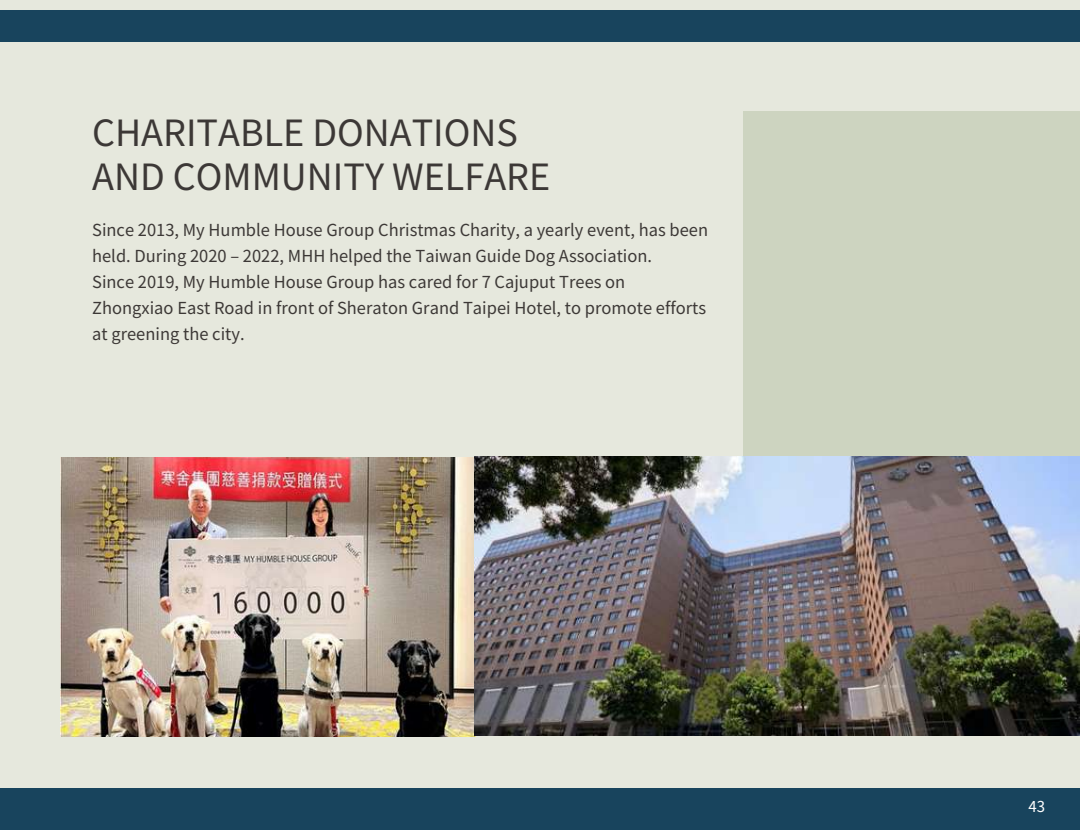
<style>
.page{position:relative;width:1080px;height:830px;background:#fff}
.page>*{position:absolute;margin:0;border:0;box-sizing:border-box;transform-origin:0 0}
.t1{font:36px/43.8px "Noto Sans TC";color:#3c3836}
.t2{font:16.5px/25.8px "Noto Sans TC";color:#3c3836}
.t3{font:15px "Noto Sans TC";color:#fff}
</style>
<div class="page">
<div style="left:0;top:0;width:1080px;height:829px;background:#e6e8dd"></div>
<div style="left:744px;top:111px;width:336px;height:607px;background:#cdd4c0"></div>
<div style="left:0;top:788px;width:1080px;height:41px;background:#18445d"></div>
<div style="left:0;top:10px;width:1080px;height:31px;background:#18445d"></div>
<img style="left:61px;top:456px;width:1019px;height:280px">
<h1 class="t1" style="left:92px;top:109px;width:460px">CHARITABLE DONATIONS<br>AND COMMUNITY WELFARE</h1>
<p class="t2" style="left:92px;top:216px;width:617px">Since 2013, My Humble House Group Christmas Charity, a yearly event, has been held. During 2020 – 2022, MHH helped the Taiwan Guide Dog Association.<br>Since 2019, My Humble House Group has cared for 7 Cajuput Trees on Zhongxiao East Road in front of Sheraton Grand Taipei Hotel, to promote efforts at greening the city.</p>
<p class="t3" style="left:1028px;top:794px;width:18px">43</p>
</div>
